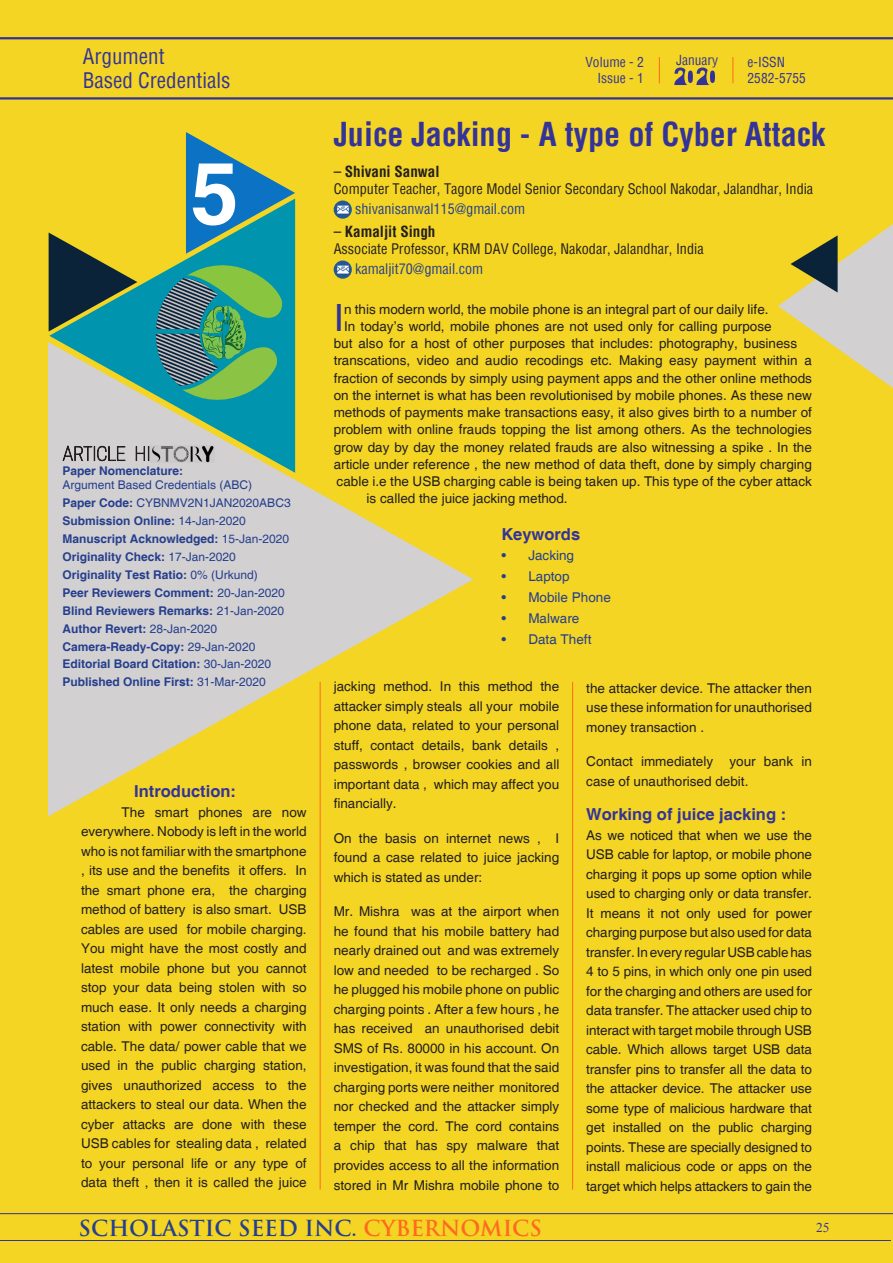
<style>
.page{position:relative;width:893px;height:1263px;background:#f4d523}
.page>*{position:absolute;margin:0;border:0;box-sizing:border-box;transform-origin:0 0}
.t1{font:700 86.55px "Helvetica";color:#fff}
.Paragraph_Style_3{font:37.5px "Helvetica";color:#339}
.t2{font:700 condensed 32.25px "Helvetica";color:#339}
.t3{font:700 21.6px "Trajan Pro";color:#253f8e}
.t4{font:condensed 21px "Helvetica";color:#339}
.Paragraph_Style_2{font:700 16.5px "Helvetica";color:#339}
.t5{font:700 condensed 15px "Helvetica";color:#231f20}
.t6{font:condensed 14.25px "Helvetica";color:#231f20}
.t7{font:condensed 14.25px "Helvetica";color:#253f8e}
.Paragraph_Style_1{font:13.5px/19.5px "Helvetica";color:#231f20;text-align:justify}
.Paragraph_Style_3-2{font:13.5px "Helvetica";color:#231f20}
.Paragraph_Style_1_co{font:13.5px "Helvetica";color:#253f8e}
.t8{font:condensed 13.5px/16.2px "Helvetica";color:#339;text-align:right}
.t9{font:13.5px "Times New Roman";color:#339}
.Paragraph_Style_1_co-2{font:700 12px "Helvetica";color:#253f8e}
.Paragraph_Style_1_co-3{font:12px/14.4px "Helvetica";color:#253f8e}
.s1{font-weight:400}
.s2{font-weight:700}
.s3{color:#ff6922}
</style>
<div class="page">
<hr style="left:0;top:1213px;width:893px;height:1px;background:#339">
<hr style="left:0;top:1240px;width:891px;height:1px;background:#339">
<hr style="left:0;top:97px;width:893px;height:3px;background:#339">
<hr style="left:0;top:37px;width:893px;height:2px;background:#339">
<svg style="left:659px;top:57px;width:1px;height:26px"></svg>
<svg style="left:732px;top:57px;width:1px;height:26px"></svg>
<svg style="left:674px;top:68px;width:42px;height:17px"></svg>
<svg style="left:778px;top:224px;width:115px;height:164px"></svg>
<svg style="left:48px;top:342px;width:425px;height:474px;fill:#d3d0d1"></svg>
<svg style="left:49px;top:232px;width:246px;height:241px;background:#7ea795"></svg>
<img style="left:334px;top:200px;width:18px;height:19px;border-radius:9px">
<img style="left:334px;top:260px;width:18px;height:19px;border-radius:9px">
<svg style="left:62px;top:446px;width:63px;height:15px"></svg>
<svg style="left:136px;top:446px;width:13px;height:15px"></svg>
<img style="left:151px;top:445px;width:63px;height:18px">
<hr style="left:320px;top:682px;width:1px;height:507px;background:#ff6922">
<hr style="left:572px;top:682px;width:1px;height:507px;background:#ff6922">
<svg style="left:156px;top:132px;width:139px;height:284px"></svg>
<p class="t4" style="left:83px;top:42px;width:83px">Argument</p>
<p class="t8" style="left:676px;top:52px;width:43px">January</p>
<p class="t4" style="left:83px;top:66px;width:149px">Based Credentials</p>
<p class="t2" style="left:334px;top:113px;width:493px">Juice Jacking - A type of Cyber Attack</p>
<p class="t5" style="left:334px;top:162px;width:107px"><span class="s1">–</span> Shivani Sanwal</p>
<p class="t6" style="left:334px;top:180px;width:481px">Computer Teacher, Tagore Model Senior Secondary School Nakodar, Jalandhar, India</p>
<p class="t7" style="left:355px;top:199px;width:172px">shivanisanwal115@gmail.com</p>
<p class="t5" style="left:334px;top:222px;width:103px"><span class="s1">–</span> Kamaljit Singh</p>
<p class="t6" style="left:334px;top:240px;width:372px">Associate Professor, KRM DAV College, Nakodar, Jalandhar, India</p>
<p class="t7" style="left:355px;top:259px;width:130px">kamaljit70@gmail.com</p>
<p class="Paragraph_Style_3" style="left:334px;top:296px;width:12px">I</p>
<p class="Paragraph_Style_3-2" style="left:344px;top:301px;width:426px">n this modern world, the mobile phone is an integral part of our daily life.</p>
<p class="t8" style="left:585px;top:54px;width:60px">Volume - 2<br>Issue - 1</p>
<p class="t8" style="left:747px;top:54px;width:60px;text-align:left">e-issn<br>2582-5755</p>
<p class="t1" style="left:190px;top:141px;width:50px">5</p>
<p class="Paragraph_Style_3-2" style="left:344px;top:318px;width:429px">In today’s world, mobile phones are not used only for calling purpose</p>
<p class="Paragraph_Style_3-2" style="left:334px;top:336px;width:465px">but also for a host of other purposes that includes: photography, business</p>
<p class="Paragraph_Style_3-2" style="left:334px;top:353px;width:480px">transcations, video and audio recodings etc. Making easy payment within a</p>
<p class="Paragraph_Style_3-2" style="left:334px;top:370px;width:480px">fraction of seconds by simply using payment apps and the other online methods</p>
<p class="Paragraph_Style_3-2" style="left:334px;top:387px;width:480px">on the internet is what has been revolutionised by mobile phones. As these new</p>
<p class="Paragraph_Style_3-2" style="left:334px;top:405px;width:480px">methods of payments make transactions easy, it also gives birth to a number of</p>
<p class="Paragraph_Style_3-2" style="left:334px;top:422px;width:480px">problem with online frauds topping the list among others. As the technologies</p>
<p class="Paragraph_Style_3-2" style="left:334px;top:439px;width:480px">grow day by day the money related frauds are also witnessing a spike . In the</p>
<p class="Paragraph_Style_3-2" style="left:334px;top:456px;width:480px">article under reference , the new method of data theft, done by simply charging</p>
<p class="Paragraph_Style_3-2" style="left:337px;top:474px;width:477px">cable i.e the USB charging cable is being taken up. This type of the cyber attack</p>
<p class="Paragraph_Style_3-2" style="left:367px;top:491px;width:203px">is called the juice jacking method.</p>
<p class="Paragraph_Style_1_co-3" style="left:63px;top:464px;width:191px"><span class="s2">Paper Nomenclature:<br></span>Argument Based Credentials (ABC)</p>
<p class="Paragraph_Style_1_co-3" style="left:63px;top:496px;width:230px"><span class="s2">Paper Code:</span> CYBNMV2N1JAN2020ABC3</p>
<p class="Paragraph_Style_1_co-2" style="left:63px;top:514px;width:185px">Submission Online: <span class="s1">14-Jan-2020</span></p>
<p class="Paragraph_Style_1_co-2" style="left:63px;top:531px;width:228px">Manuscript Acknowledged: <span class="s1">15-Jan-2020</span></p>
<p class="Paragraph_Style_1_co-2" style="left:63px;top:549px;width:175px">Originality Check: <span class="s1">17-Jan-2020</span></p>
<p class="Paragraph_Style_1_co-2" style="left:63px;top:567px;width:197px">Originality Test Ratio: <span class="s1">0% (Urkund)</span></p>
<p class="Paragraph_Style_1_co-2" style="left:63px;top:585px;width:224px">Peer Reviewers Comment: <span class="s1">20-Jan-2020</span></p>
<p class="Paragraph_Style_1_co-2" style="left:63px;top:603px;width:223px">Blind Reviewers Remarks: <span class="s1">21-Jan-2020</span></p>
<p class="Paragraph_Style_1_co-2" style="left:63px;top:621px;width:156px">Author Revert: <span class="s1">28-Jan-2020</span></p>
<p class="Paragraph_Style_1_co-2" style="left:63px;top:639px;width:194px">Camera-Ready-Copy: <span class="s1">29-Jan-2020</span></p>
<p class="Paragraph_Style_1_co-2" style="left:63px;top:657px;width:210px">Editorial Board Citation: <span class="s1">30-Jan-2020</span></p>
<p class="Paragraph_Style_1_co-2" style="left:63px;top:675px;width:205px">Published Online First: <span class="s1">31-Mar-2020</span></p>
<p class="Paragraph_Style_2" style="left:501px;top:524px;width:80px">Keywords</p>
<p class="Paragraph_Style_1_co" style="left:501px;top:547px;width:74px">• Jacking</p>
<p class="Paragraph_Style_1_co" style="left:501px;top:568px;width:70px">• Laptop</p>
<p class="Paragraph_Style_1_co" style="left:501px;top:589px;width:111px">• Mobile Phone</p>
<p class="Paragraph_Style_1_co" style="left:501px;top:610px;width:80px">• Malware</p>
<p class="Paragraph_Style_1_co" style="left:501px;top:631px;width:92px">• Data Theft</p>
<p class="Paragraph_Style_1" style="left:334px;top:677px;width:227px">jacking method. In this method the attacker simply steals all your mobile phone data, related to your personal stuff, contact details, bank details , passwords , browser cookies and all important data , which may affect you financially.</p>
<p class="Paragraph_Style_1" style="left:334px;top:829px;width:227px">On the basis on internet news , I found a case related to juice jacking which is stated as under:</p>
<p class="Paragraph_Style_1" style="left:334px;top:902px;width:227px">Mr. Mishra was at the airport when he found that his mobile battery had nearly drained out and was extremely low and needed to be recharged . So he plugged his mobile phone on public charging points . After a few hours , he has received an unauthorised debit SMS of Rs. 80000 in his account. On investigation, it was found that the said charging ports were neither monitored nor checked and the attacker simply temper the cord. The cord contains a chip that has spy malware that provides access to all the information stored in Mr Mishra mobile phone to</p>
<p class="Paragraph_Style_1" style="left:586px;top:679px;width:227px">the attacker device. The attacker then use these information for unauthorised money transaction .</p>
<p class="Paragraph_Style_1" style="left:586px;top:752px;width:227px">Contact immediately your bank in case of unauthorised debit.</p>
<p class="Paragraph_Style_2" style="left:586px;top:804px;width:201px">Working of juice jacking :</p>
<p class="Paragraph_Style_1" style="left:586px;top:826px;width:227px">As we noticed that when we use the USB cable for laptop, or mobile phone charging it pops up some option while used to charging only or data transfer.<br>It means it not only used for power charging purpose but also used for data transfer. In every regular USB cable has 4 to 5 pins, in which only one pin used for the charging and others are used for data transfer. The attacker used chip to interact with target mobile through USB cable. Which allows target USB data transfer pins to transfer all the data to the attacker device. The attacker use some type of malicious hardware that get installed on the public charging points. These are specially designed to install malicious code or apps on the target which helps attackers to gain the</p>
<p class="Paragraph_Style_2" style="left:134px;top:781px;width:103px">Introduction:</p>
<p class="Paragraph_Style_1" style="left:81px;top:803px;width:227px;text-indent:41px">The smart phones are now everywhere. Nobody is left in the world who is not familiar with the smartphone , its use and the benefits it offers. In the smart phone era, the charging method of battery is also smart. USB cables are used for mobile charging.<br>You might have the most costly and latest mobile phone but you cannot stop your data being stolen with so much ease. It only needs a charging station with power connectivity with cable. The data/ power cable that we used in the public charging station, gives unauthorized access to the attackers to steal our data. When the cyber attacks are done with these USB cables for stealing data , related to your personal life or any type of data theft , then it is called the juice</p>
<p class="t3" style="left:79px;top:1215px;width:465px">SCHOLASTIC SEED INC. <span class="s3">CYBERNOMIC S</span></p>
<p class="t9" style="left:816px;top:1218px;width:15px">25</p>
</div>
